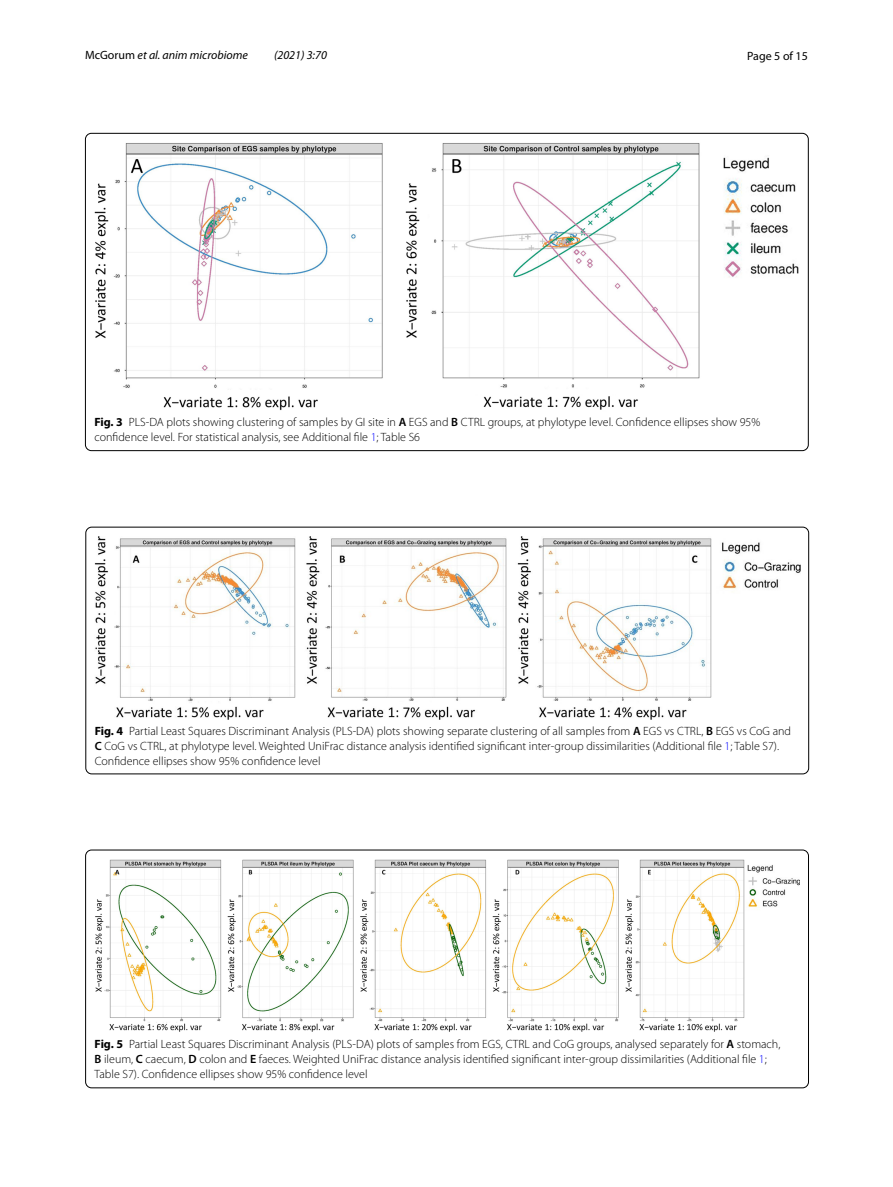
<style>
.page{position:relative;width:893px;height:1187px;background:#fff}
.page>*{position:absolute;margin:0;border:0;box-sizing:border-box;transform-origin:0 0}
.t1{font:300 12px/15px "Myriad Pro";color:#000}
.t2{font:italic 12px "Myriad Pro";color:#000}
.t3{font:12px "Myriad Pro";color:#000}
.s1{font-style:normal}
.s2{font-weight:700}
.s3{font-weight:600}
.s4{color:#00f}
</style>
<div class="page">
<img style="left:94px;top:143px;width:705px;height:268px">
<img style="left:94px;top:536px;width:706px;height:183px">
<div style="left:86px;top:527px;width:723px;height:247px;border:1px solid #000;border-radius:6px"></div>
<img style="left:95px;top:859px;width:705px;height:173px">
<div style="left:85px;top:849px;width:724px;height:238px;border:1px solid #000;border-radius:6px"></div>
<p class="t2" style="left:85px;top:48px;width:164px"><span class="s1">McGorum</span> et al. anim microbiome</p>
<p class="t2" style="left:274px;top:48px;width:54px">(2021) 3:70</p>
<p class="t3" style="left:747px;top:48px;width:62px">Page 5 of 15</p>
<p class="t1" style="left:94px;top:415px;width:667px"><span class="s2">Fig. 3</span> PLS-DA plots showing clustering of samples by GI site in <span class="s3">A</span> EGS and <span class="s3">B</span> CTRL groups, at phylotype level. Confidence ellipses show 95% confidence level. For statistical analysis, see Additional file <span class="s4">1</span>; Table S6</p>
<p class="t1" style="left:95px;top:723px;width:698px"><span class="s2">Fig. 4</span> Partial Least Squares Discriminant Analysis (PLS-DA) plots showing separate clustering of all samples from <span class="s3">A</span> EGS vs CTRL, <span class="s3">B</span> EGS vs CoG and<br><span class="s3">C</span> CoG vs CTRL, at phylotype level. Weighted UniFrac distance analysis identified significant inter-group dissimilarities (Additional file <span class="s4">1</span>; Table S7).<br>Confidence ellipses show 95% confidence level</p>
<p class="t1" style="left:95px;top:1036px;width:687px"><span class="s2">Fig. 5</span> Partial Least Squares Discriminant Analysis (PLS-DA) plots of samples from EGS, CTRL and CoG groups, analysed separately for <span class="s3">A</span> stomach,<br><span class="s3">B</span> ileum, <span class="s3">C</span> caecum, <span class="s3">D</span> colon and <span class="s3">E</span> faeces. Weighted UniFrac distance analysis identified significant inter-group dissimilarities (Additional file <span class="s4">1</span>;<br>Table S7). Confidence ellipses show 95% confidence level</p>
</div>
